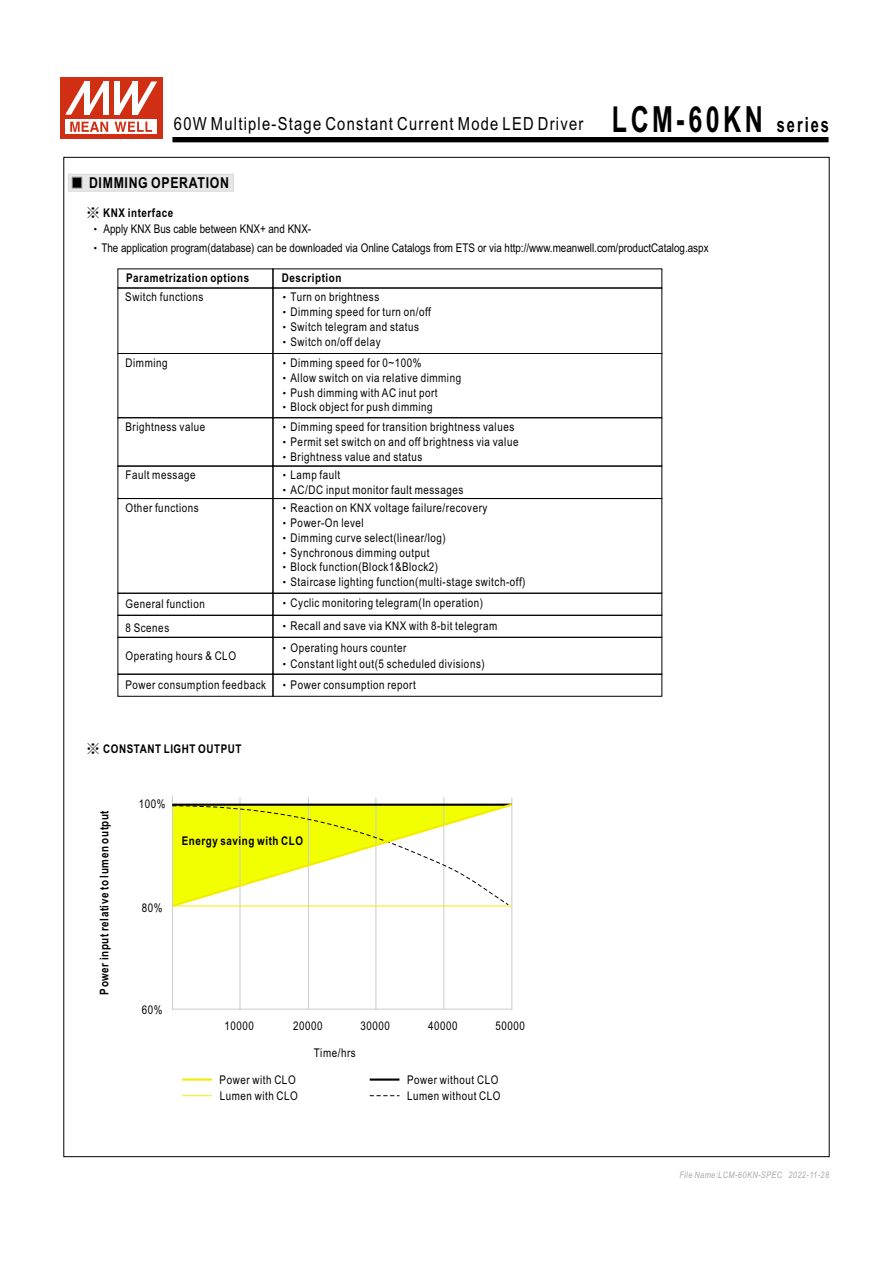
<style>
.page{position:relative;width:893px;height:1263px;background:#fff}
.page>*{position:absolute;margin:0;border:0;box-sizing:border-box;transform-origin:0 0}
.t1{font:18px "Arial Narrow";letter-spacing:.07em;color:#000}
.t2{font:700 15px "Arial Narrow";letter-spacing:.045em;color:#000}
.t3{font:12px/15px "Arial Narrow";letter-spacing:.045em;color:#000}
.t4{font:12px/16.4px "Arial Narrow";color:#000}
.t5{font:700 12px "Arial Narrow";letter-spacing:.045em;color:#000}
.t6{font:italic 9px "Arial Narrow";letter-spacing:.045em;color:#a9a9a9}
.s1{font-weight:700;font-size:36px}
.s2{font-weight:700;font-size:21px}
.s3{font-family:"Ming Li U";font-size:14.55px}
.s4{font-weight:700}
.s5{font-family:"Ming Li U"}
.s6{font-family:"Ming Li U";font-weight:400;font-size:14.55px}
</style>
<div class="page">
<div style="left:172px;top:136px;width:657px;height:7px;background:#000;border:1px solid #fff"></div>
<div style="left:68px;top:174px;width:166px;height:17px;background:#e7e7e7"></div>
<div style="left:72px;top:177px;width:10px;height:11px;background:#000;border:1px solid #7b7b7b"></div>
<hr style="left:182px;top:1095px;width:30px;height:1px;background:#f4ec00">
<hr style="left:182px;top:1078px;width:30px;height:3px;background:#f4ec00">
<svg style="left:370px;top:1095px;width:29px;height:1px"></svg>
<hr style="left:370px;top:1078px;width:29px;height:3px;background:#000">
<svg style="left:172px;top:795px;width:341px;height:215px"></svg>
<hr style="left:240px;top:797px;width:1px;height:213px;background:#cbcbcb">
<hr style="left:308px;top:797px;width:1px;height:212px;background:#cbcbcb">
<hr style="left:375px;top:797px;width:1px;height:212px;background:#cbcbcb">
<hr style="left:443px;top:797px;width:1px;height:212px;background:#cbcbcb">
<hr style="left:511px;top:797px;width:1px;height:213px;background:#cbcbcb">
<svg style="left:172px;top:802px;width:341px;height:106px"></svg>
<div style="left:273px;top:353px;width:389px;height:65px;border:1px solid #000"></div>
<div style="left:118px;top:353px;width:155px;height:65px;border:1px solid #000"></div>
<div style="left:273px;top:466px;width:389px;height:33px;border:1px solid #000"></div>
<div style="left:118px;top:466px;width:155px;height:33px;border:1px solid #000"></div>
<div style="left:273px;top:498px;width:389px;height:95px;border:1px solid #000"></div>
<div style="left:118px;top:498px;width:155px;height:95px;border:1px solid #000"></div>
<div style="left:273px;top:615px;width:389px;height:22px;border:1px solid #000"></div>
<div style="left:118px;top:615px;width:155px;height:22px;border:1px solid #000"></div>
<div style="left:273px;top:593px;width:389px;height:22px;border:1px solid #000"></div>
<div style="left:118px;top:593px;width:155px;height:22px;border:1px solid #000"></div>
<div style="left:273px;top:674px;width:389px;height:22px;border:1px solid #000"></div>
<div style="left:118px;top:674px;width:155px;height:22px;border:1px solid #000"></div>
<div style="left:273px;top:637px;width:389px;height:37px;border:1px solid #000"></div>
<div style="left:118px;top:637px;width:155px;height:37px;border:1px solid #000"></div>
<div style="left:60px;top:78px;width:102px;height:61px;background:#d12f13"></div>
<div style="left:65px;top:119px;width:92px;height:15px;background:#fff"></div>
<svg style="left:115px;top:122px;width:37px;height:10px"></svg>
<svg style="left:70px;top:122px;width:38px;height:10px"></svg>
<svg style="left:65px;top:82px;width:44px;height:33px"></svg>
<svg style="left:115px;top:82px;width:42px;height:33px"></svg>
<h1 class="t1" style="left:174px;top:111px;width:657px">60W Multiple-Stage Constant Current Mode LED Driver <span class="s1">LCM-60KN</span> <span class="s2">series</span></h1>
<p class="t2" style="left:89px;top:171px;width:141px">DIMMING OPERATION</p>
<p class="t4" style="left:86px;top:204px;width:227px"><span class="s3">※</span> <span class="s4">KNX interface<br></span><span class="s5">‧</span> Apply KNX Bus cable between KNX+ and KNX-</p>
<p class="t4" style="left:89px;top:239px;width:621px"><span class="s5">‧</span>The application program(database) can be downloaded via Online Catalogs from ETS or via http://www.meanwell.com/productCatalog.aspx</p>
<p class="t5" style="left:126px;top:269px;width:125px">Parametrization options</p>
<p class="t3" style="left:125px;top:289px;width:80px">Switch functions</p>
<p class="t3" style="left:279px;top:289px;width:154px"><span class="s5">‧</span>Turn on brightness <span class="s5">‧</span>Dimming speed for turn on/off <span class="s5">‧</span>Switch telegram and status <span class="s5">‧</span>Switch on/off delay</p>
<p class="t3" style="left:126px;top:354px;width:44px">Dimming</p>
<p class="t3" style="left:279px;top:354px;width:184px"><span class="s5">‧</span>Dimming speed for 0~100% <span class="s5">‧</span>Allow switch on via relative dimming <span class="s5">‧</span>Push dimming with AC inut port <span class="s5">‧</span>Block object for push dimming</p>
<p class="t3" style="left:125px;top:419px;width:81px">Brightness value</p>
<p class="t3" style="left:279px;top:419px;width:241px"><span class="s5">‧</span>Dimming speed for transition brightness values <span class="s5">‧</span>Permit set switch on and off brightness via value <span class="s5">‧</span>Brightness value and status</p>
<p class="t3" style="left:125px;top:467px;width:72px">Fault message</p>
<p class="t3" style="left:279px;top:467px;width:186px"><span class="s5">‧</span>Lamp fault<br><span class="s5">‧</span>AC/DC input monitor fault messages</p>
<p class="t3" style="left:125px;top:499px;width:75px">Other functions</p>
<p class="t3" style="left:279px;top:499px;width:249px"><span class="s5">‧</span>Reaction on KNX voltage failure/recovery <span class="s5">‧</span>Power-On level<br><span class="s5">‧</span>Dimming curve select(linear/log)<br><span class="s5">‧</span>Synchronous dimming output<br><span class="s5">‧</span>Block function(Block1&amp;Block2)<br><span class="s5">‧</span>Staircase lighting function(multi-stage switch-off)</p>
<p class="t3" style="left:125px;top:596px;width:81px">General function</p>
<p class="t3" style="left:279px;top:595px;width:206px"><span class="s5">‧</span>Cyclic monitoring telegram(In operation)</p>
<p class="t3" style="left:125px;top:619px;width:45px">8 Scenes</p>
<p class="t3" style="left:279px;top:618px;width:220px"><span class="s5">‧</span>Recall and save via KNX with 8-bit telegram</p>
<p class="t3" style="left:125px;top:648px;width:112px">Operating hours &amp; CLO</p>
<p class="t5" style="left:282px;top:269px;width:61px">Description</p>
<p class="t3" style="left:279px;top:640px;width:129px"><span class="s5">‧</span>Operating hours counter</p>
<p class="t3" style="left:125px;top:677px;width:292px">Power consumption feedback <span class="s5">‧</span>Power consumption report</p>
<p class="t3" style="left:279px;top:655px;width:208px"><span class="s5">‧</span>Constant light out(5 scheduled divisions)</p>
<p class="t5" style="left:86px;top:740px;width:157px"><span class="s6">※</span> CONSTANT LIGHT OUTPUT</p>
<p class="t5" style="left:95px;top:994px;width:186px;rotate:-90deg">Power input relative to lumen output</p>
<p class="t3" style="left:139px;top:795px;width:28px">100%</p>
<p class="t5" style="left:182px;top:832px;width:123px">Energy saving with CLO</p>
<p class="t3" style="left:142px;top:899px;width:22px">80%</p>
<p class="t3" style="left:142px;top:1002px;width:22px">60%</p>
<p class="t3" style="left:225px;top:1018px;width:31px">10000</p>
<p class="t3" style="left:293px;top:1018px;width:31px">20000</p>
<p class="t3" style="left:360px;top:1018px;width:31px">30000</p>
<p class="t3" style="left:428px;top:1018px;width:31px">40000</p>
<p class="t3" style="left:495px;top:1018px;width:31px">50000</p>
<p class="t3" style="left:314px;top:1044px;width:43px">Time/hrs</p>
<p class="t3" style="left:220px;top:1071px;width:80px;line-height:16.2px">Power with CLO<br>Lumen with CLO</p>
<p class="t3" style="left:407px;top:1071px;width:95px;line-height:16.2px">Power without CLO<br>Lumen without CLO</p>
<p class="t6" style="left:679px;top:1168px;width:151px">File Name:LCM-60KN-SPEC 2022-11-28</p>
</div>
